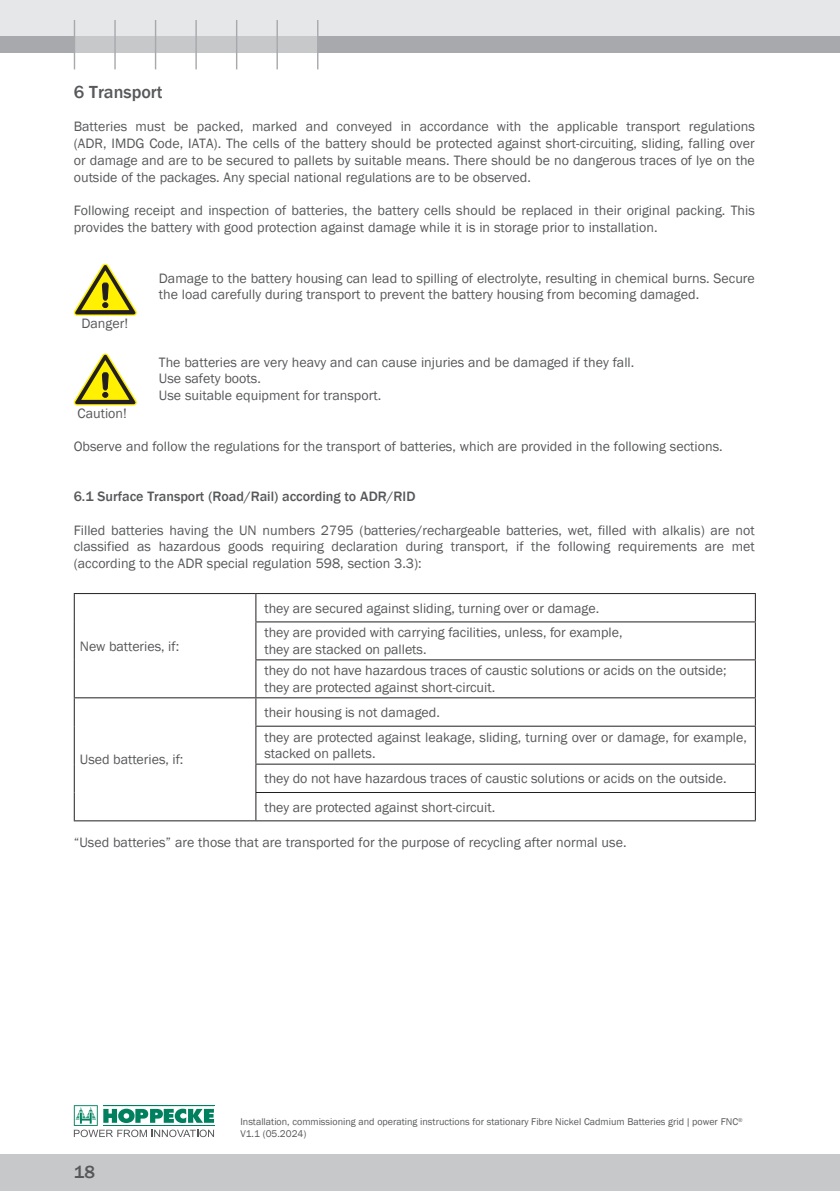
<style>
.page{position:relative;width:840px;height:1191px;background:#fff}
.page>*{position:absolute;margin:0;border:0;box-sizing:border-box;transform-origin:0 0}
.t1{font:500 18px "Franklin Gothic";color:#57585a}
.t2{font:14px/16.8px "Franklin Gothic";color:#57585a}
.t3{font:500 14px "Franklin Gothic";color:#57585a}
.t4{font:10px/12px "Franklin Gothic";color:#57585a}
</style>
<div class="page">
<div style="left:0;top:0;width:839px;height:37px;background:#e6e7e9"></div>
<div style="left:317px;top:37px;width:522px;height:16px;background:#a8a9ad"></div>
<div style="left:74px;top:37px;width:244px;height:16px;background:#c7c8ca"></div>
<hr style="left:276px;top:20px;width:2px;height:49px;background:#a8a9ad">
<hr style="left:317px;top:20px;width:1px;height:49px;background:#a8a9ad">
<hr style="left:74px;top:20px;width:1px;height:49px;background:#a8a9ad">
<hr style="left:114px;top:20px;width:2px;height:49px;background:#a8a9ad">
<hr style="left:155px;top:20px;width:1px;height:49px;background:#a8a9ad">
<hr style="left:195px;top:20px;width:2px;height:49px;background:#a8a9ad">
<hr style="left:236px;top:20px;width:1px;height:49px;background:#a8a9ad">
<div style="left:0;top:37px;width:74px;height:16px;background:#a8a9ad"></div>
<div style="left:0;top:1154px;width:839px;height:37px;background:#c7c8ca"></div>
<svg style="left:74px;top:1105px;width:140px;height:32px"></svg>
<hr style="left:74px;top:593px;width:182px;height:1px;background:#231f20">
<svg style="left:74px;top:594px;width:1px;height:28px"></svg>
<hr style="left:256px;top:593px;width:499px;height:1px;background:#231f20">
<svg style="left:255px;top:594px;width:1px;height:27px"></svg>
<svg style="left:754px;top:594px;width:1px;height:27px"></svg>
<hr style="left:74px;top:622px;width:1px;height:38px;background:#231f20">
<hr style="left:255px;top:621px;width:500px;height:1px;background:#231f20">
<hr style="left:255px;top:622px;width:1px;height:37px;background:#231f20">
<hr style="left:754px;top:622px;width:1px;height:37px;background:#231f20">
<hr style="left:74px;top:660px;width:1px;height:37px;background:#231f20">
<hr style="left:255px;top:659px;width:500px;height:1px;background:#231f20">
<hr style="left:255px;top:660px;width:1px;height:37px;background:#231f20">
<hr style="left:754px;top:660px;width:1px;height:37px;background:#231f20">
<hr style="left:74px;top:697px;width:182px;height:1px;background:#231f20">
<svg style="left:74px;top:698px;width:1px;height:28px"></svg>
<hr style="left:256px;top:697px;width:499px;height:1px;background:#231f20">
<svg style="left:255px;top:698px;width:1px;height:27px"></svg>
<svg style="left:754px;top:698px;width:1px;height:27px"></svg>
<hr style="left:74px;top:726px;width:1px;height:38px;background:#231f20">
<hr style="left:255px;top:725px;width:500px;height:1px;background:#231f20">
<hr style="left:255px;top:726px;width:1px;height:37px;background:#231f20">
<hr style="left:754px;top:726px;width:1px;height:37px;background:#231f20">
<hr style="left:255px;top:763px;width:500px;height:1px;background:#231f20">
<svg style="left:74px;top:764px;width:1px;height:56px"></svg>
<hr style="left:255px;top:792px;width:500px;height:1px;background:#231f20">
<svg style="left:255px;top:764px;width:1px;height:56px"></svg>
<svg style="left:754px;top:764px;width:1px;height:56px"></svg>
<hr style="left:74px;top:820px;width:182px;height:1px;background:#231f20">
<hr style="left:256px;top:820px;width:499px;height:1px;background:#231f20">
<svg style="left:74px;top:263px;width:63px;height:53px"></svg>
<svg style="left:74px;top:353px;width:63px;height:52px"></svg>
<p class="t1" style="left:74px;top:81px;width:90px">6 Transport</p>
<p class="t2" style="left:74px;top:118px;width:682px;text-align:justify">Batteries must be packed, marked and conveyed in accordance with the applicable transport regulations (ADR, IMDG Code, IATA). The cells of the battery should be protected against short-circuiting, sliding, falling over or damage and are to be secured to pallets by suitable means. There should be no dangerous traces of lye on the outside of the packages. Any special national regulations are to be observed.</p>
<p class="t2" style="left:74px;top:202px;width:682px">Following receipt and inspection of batteries, the battery cells should be replaced in their original packing. This provides the battery with good protection against damage while it is in storage prior to installation.</p>
<p class="t2" style="left:81px;top:315px;width:48px">Danger!</p>
<p class="t2" style="left:159px;top:270px;width:597px">Damage to the battery housing can lead to spilling of electrolyte, resulting in chemical burns. Secure the load carefully during transport to prevent the battery housing from becoming damaged.</p>
<p class="t2" style="left:159px;top:354px;width:476px">The batteries are very heavy and can cause injuries and be damaged if they fall.<br>Use safety boots.<br>Use suitable equipment for transport.</p>
<p class="t2" style="left:74px;top:438px;width:650px">Observe and follow the regulations for the transport of batteries, which are provided in the following sections.</p>
<p class="t3" style="left:74px;top:488px;width:343px">6.1 Surface Transport (Road/Rail) according to ADR/RID</p>
<p class="t2" style="left:74px;top:522px;width:682px;text-align:justify">Filled batteries having the UN numbers 2795 (batteries/rechargeable batteries, wet, filled with alkalis) are not classified as hazardous goods requiring declaration during transport, if the following requirements are met (according to the ADR special regulation 598, section 3.3):</p>
<p class="t2" style="left:78px;top:405px;width:51px">Caution!</p>
<p class="t2" style="left:80px;top:638px;width:101px">New batteries, if:</p>
<p class="t2" style="left:264px;top:596px;width:359px;line-height:24.8px">they are secured against sliding, turning over or damage. they are provided with carrying facilities, unless, for example,</p>
<p class="t2" style="left:264px;top:639px;width:463px;line-height:21.2px">they are stacked on pallets.<br>they do not have hazardous traces of caustic solutions or acids on the outside;</p>
<p class="t2" style="left:264px;top:679px;width:232px">they are protected against short-circuit.</p>
<p class="t2" style="left:264px;top:700px;width:483px;line-height:24.8px">their housing is not damaged.<br>they are protected against leakage, sliding, turning over or damage, for example,</p>
<p class="t2" style="left:264px;top:741px;width:463px;line-height:24.8px">stacked on pallets.<br>they do not have hazardous traces of caustic solutions or acids on the outside.</p>
<p class="t2" style="left:264px;top:799px;width:232px">they are protected against short-circuit.</p>
<p class="t2" style="left:74px;top:834px;width:554px">“Used batteries” are those that are transported for the purpose of recycling after normal use.</p>
<p class="t2" style="left:80px;top:751px;width:105px">Used batteries, if:</p>
<p class="t1" style="left:74px;top:1160px;width:23px">18</p>
<p class="t4" style="left:240px;top:1115px;width:503px">Installation, commissioning and operating instructions for stationary Fibre Nickel Cadmium Batteries grid| power FNC<sup>®<br></sup>V1.1 (05.2024)</p>
</div>
